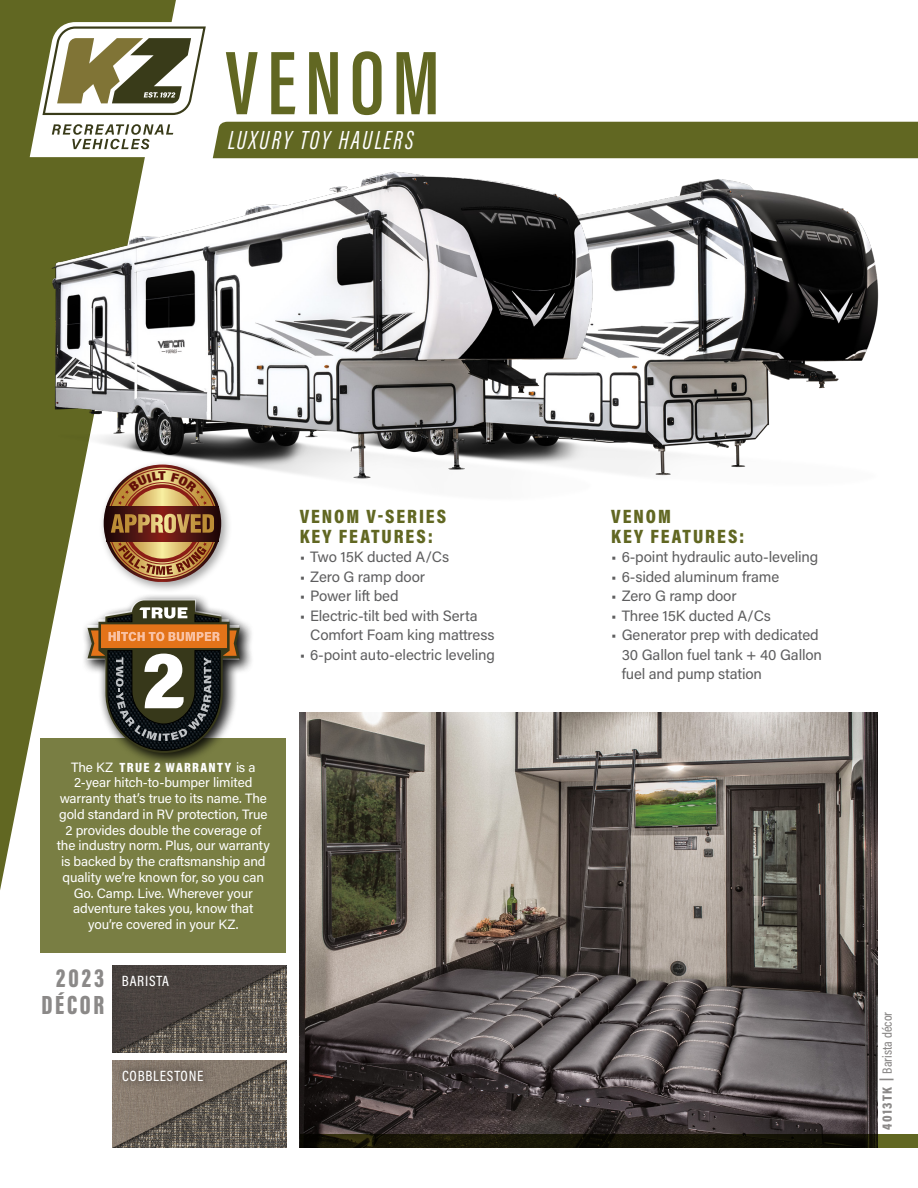
<style>
.page{position:relative;width:918px;height:1188px;background:#fff}
.page>*{position:absolute;margin:0;border:0;box-sizing:border-box;transform-origin:0 0}
.t1{font:600 93px "Acumin Pro Extra Cond";letter-spacing:.085em;color:#616722}
.t2{font:italic 27px "Acumin Pro Extra Cond";letter-spacing:.085em;color:#fff}
.t3{font:900 27px/27px "Acumin Pro Extra Cond";letter-spacing:.105em;color:#8b8988;text-align:center}
.t4{font:900 19.5px/19.5px "Acumin Pro Cond";letter-spacing:.1em;color:#616722}
.t5{font:15px/19.5px "Acumin Pro";letter-spacing:-.01em;color:#5e5e5f}
.t6{font:500 15px "Acumin Pro Cond";letter-spacing:.05em;color:#fff}
.t7{font:13.5px/15.8px "Acumin Pro";letter-spacing:-.01em;color:#fff;text-align:center}
.t8{font:900 13.5px "Acumin Pro Cond";letter-spacing:.1em;color:#fff}
.t9{font:500 13.5px "Acumin Pro Cond";color:#8b8988}
.s1{font-family:"Acumin Pro";font-weight:400}
.s2{font-weight:900}
</style>
<div class="page">
<svg style="left:0;top:0;width:176px;height:890px;fill:#616722"></svg>
<div style="left:40px;top:738px;width:246px;height:215px;background:#797e43"></div>
<img style="left:300px;top:713px;width:578px;height:421px">
<svg style="left:300px;top:1134px;width:618px;height:14px;background:#1a1907"></svg>
<img style="left:112px;top:966px;width:174px;height:87px">
<img style="left:112px;top:1060px;width:174px;height:87px">
<div style="left:113px;top:1061px;width:99px;height:29px;background:#000;opacity:.75"></div>
<div style="left:99px;top:460px;width:134px;height:133px;background:#000;opacity:.35"></div>
<svg style="left:104px;top:465px;width:117px;height:117px"></svg>
<svg style="left:107px;top:468px;width:111px;height:111px"></svg>
<svg style="left:118px;top:542px;width:89px;height:33px;background:#b17e4e"></svg>
<svg style="left:106px;top:516px;width:112px;height:25px"></svg>
<svg style="left:111px;top:516px;width:103px;height:17px;background:#a0713c"></svg>
<img style="left:614px;top:158px;width:287px;height:318px">
<img style="left:42px;top:158px;width:572px;height:358px">
<div style="left:82px;top:593px;width:172px;height:175px;background:#000;opacity:.75"></div>
<svg style="left:87px;top:599px;width:153px;height:154px"></svg>
<svg style="left:30px;top:22px;width:888px;height:136px"></svg>
<svg style="left:118px;top:472px;width:89px;height:33px;background:#c5995e"></svg>
<h1 class="t1" style="left:225px;top:26px;width:216px">VENOM</h1>
<h2 class="t2" style="left:228px;top:124px;width:187px">LUXURY TOY HAULERS</h2>
<h3 class="t4" style="left:300px;top:506px;width:148px">VENOM V-SERIES<br>KEY FEATURES:</h3>
<p class="t5" style="left:300px;top:546px;width:151px">• Two 15K ducted A/Cs</p>
<p class="t5" style="left:300px;top:566px;width:127px">• Zero G ramp door</p>
<p class="t5" style="left:300px;top:585px;width:100px">• Power lift bed</p>
<p class="t5" style="left:310px;top:605px;width:186px;text-indent:-10px">• Electric-tilt bed with Serta<br>Comfort Foam king mattress</p>
<p class="t5" style="left:300px;top:644px;width:197px">• 6-point auto-electric leveling</p>
<p class="t8" style="left:71px;top:758px;width:186px"><span class="s1">The KZ</span> TRUE 2 WARRANTY <span class="s1">is a</span></p>
<p class="t7" style="left:57px;top:774px;width:215px">2-year hitch-to-bumper limited warranty that’s true to its name. The gold standard in RV protection, True 2 provides double the coverage of the industry norm. Plus, our warranty is backed by the craftsmanship and quality we’re known for, so you can Go. Camp. Live. Wherever your adventure takes you, know that you’re covered in your KZ.</p>
<h2 class="t3" style="left:41px;top:964px;width:64px">2023<br>DÉCOR</h2>
<p class="t6" style="left:122px;top:972px;width:49px">BARISTA</p>
<p class="t6" style="left:122px;top:1066px;width:83px">COBBLESTONE</p>
<h3 class="t4" style="left:611px;top:506px;width:135px">VENOM<br>KEY FEATURES:</h3>
<p class="t5" style="left:611px;top:546px;width:209px">• 6-point hydraulic auto-leveling</p>
<p class="t5" style="left:611px;top:566px;width:169px">• 6-sided aluminum frame</p>
<p class="t5" style="left:611px;top:585px;width:127px">• Zero G ramp door</p>
<p class="t5" style="left:611px;top:605px;width:161px">• Three 15K ducted A/Cs</p>
<p class="t5" style="left:622px;top:624px;width:202px;text-indent:-10px">• Generator prep with dedicated<br>30 Gallon fuel tank + 40 Gallon fuel and pump station</p>
<p class="t9" style="left:878px;top:1130px;width:120px;rotate:-90deg"><span class="s2">4013TK |</span> Barista décor</p>
</div>
